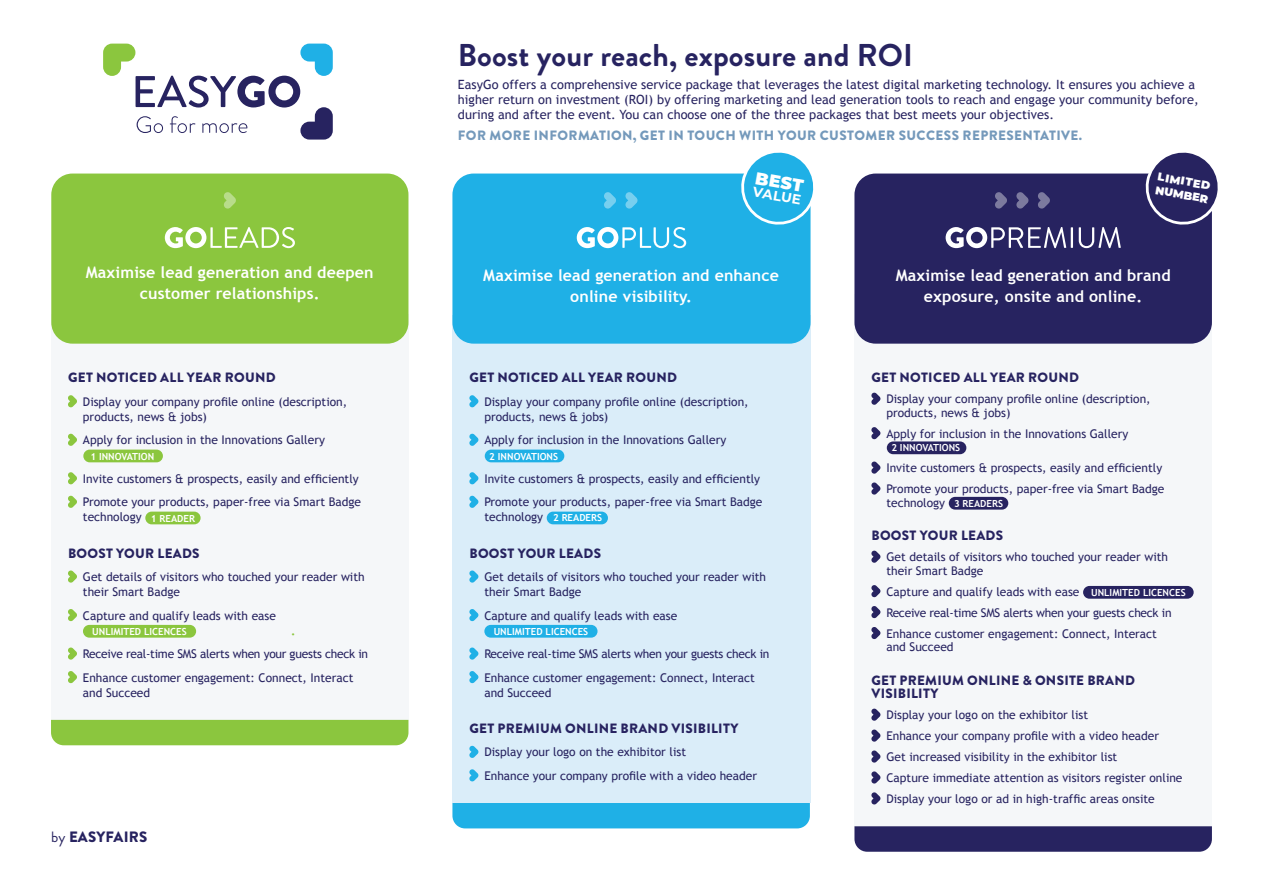
<style>
.page{position:relative;width:1263px;height:893px;background:#fff}
.page>*{position:absolute;margin:0;border:0;box-sizing:border-box;transform-origin:0 0}
.t1{font:700 31.5px "Brandon Grotesque";letter-spacing:.005em;color:#272360}
.t2{font:900 17.4px "Montserrat";color:#fff}
.t3{font:700 15.9px/21.3px "Trebuchet MS";letter-spacing:.01em;color:#fff;text-align:center}
.t4{font:900 15px "Brandon Grotesque";letter-spacing:.01em;color:#272360}
.t5{font:700 13.65px "Montserrat";color:#fff}
.t6{font:900 13.5px/13.5px "Brandon Grotesque";letter-spacing:.02em;color:#272360}
.t7{font:900 13.5px "Brandon Grotesque";letter-spacing:.03em;color:#7499bb}
.t8{font:12.75px/15px "Trebuchet MS";letter-spacing:.005em;color:#272360}
.t9{font:12px/21px "Trebuchet MS";color:#272360}
.t10{font:700 12px "Trebuchet MS";color:#8bc63e}
.t11{font:900 11.25px/13.5px "Montserrat";color:#fff}
.t12{font:700 9.75px "Trebuchet MS";color:#fff}
.s1{font-weight:700;font-size:9.75px;color:#fff}
.s2{font-weight:400}
</style>
<div class="page">
<div style="left:452px;top:327px;width:358px;height:476px;background:#daedf9"></div>
<div style="left:51px;top:327px;width:357px;height:393px;background:#f5f7f9"></div>
<div style="left:854px;top:174px;width:358px;height:170px;background:#272360;border-radius:21px"></div>
<svg style="left:469px;top:395px;width:10px;height:13px"></svg>
<svg style="left:469px;top:433px;width:10px;height:13px"></svg>
<div style="left:485px;top:450px;width:79px;height:12px;background:#1fb0e6;border-radius:6px"></div>
<svg style="left:469px;top:472px;width:10px;height:13px"></svg>
<svg style="left:469px;top:495px;width:10px;height:13px"></svg>
<div style="left:547px;top:512px;width:61px;height:12px;background:#1fb0e6;border-radius:6px"></div>
<svg style="left:469px;top:570px;width:10px;height:13px"></svg>
<svg style="left:469px;top:609px;width:10px;height:12px"></svg>
<div style="left:484px;top:625px;width:113px;height:13px;background:#1fb0e6;border-radius:6px"></div>
<svg style="left:469px;top:647px;width:10px;height:13px"></svg>
<svg style="left:469px;top:671px;width:10px;height:12px"></svg>
<svg style="left:469px;top:745px;width:10px;height:13px"></svg>
<svg style="left:469px;top:769px;width:10px;height:13px"></svg>
<div style="left:452px;top:174px;width:358px;height:170px;background:#1fb0e6;border-radius:21px"></div>
<svg style="left:604px;top:192px;width:12px;height:17px"></svg>
<svg style="left:625px;top:192px;width:13px;height:17px"></svg>
<svg style="left:577px;top:227px;width:109px;height:21px"></svg>
<svg style="left:68px;top:395px;width:9px;height:13px"></svg>
<svg style="left:68px;top:433px;width:9px;height:13px"></svg>
<div style="left:83px;top:450px;width:80px;height:12px;background:#8bc63e;border-radius:6px"></div>
<svg style="left:68px;top:472px;width:9px;height:13px"></svg>
<svg style="left:68px;top:495px;width:9px;height:13px"></svg>
<div style="left:145px;top:512px;width:56px;height:12px;background:#8bc63e;border-radius:6px"></div>
<svg style="left:68px;top:570px;width:9px;height:13px"></svg>
<svg style="left:68px;top:609px;width:9px;height:12px"></svg>
<div style="left:83px;top:625px;width:113px;height:13px;background:#8bc63e;border-radius:6px"></div>
<svg style="left:68px;top:647px;width:9px;height:13px"></svg>
<svg style="left:68px;top:671px;width:9px;height:12px"></svg>
<div style="left:51px;top:174px;width:357px;height:170px;background:#8bc63e;border-radius:21px"></div>
<svg style="left:224px;top:192px;width:12px;height:17px"></svg>
<svg style="left:165px;top:227px;width:130px;height:21px"></svg>
<svg style="left:871px;top:392px;width:10px;height:13px"></svg>
<svg style="left:871px;top:427px;width:10px;height:12px"></svg>
<div style="left:887px;top:441px;width:79px;height:13px;background:#272360;border-radius:6px"></div>
<svg style="left:871px;top:461px;width:10px;height:13px"></svg>
<svg style="left:871px;top:482px;width:10px;height:13px"></svg>
<div style="left:949px;top:497px;width:59px;height:13px;background:#272360;border-radius:6px"></div>
<svg style="left:871px;top:550px;width:10px;height:13px"></svg>
<svg style="left:871px;top:585px;width:10px;height:12px"></svg>
<div style="left:1083px;top:586px;width:111px;height:13px;background:#272360;border-radius:6px"></div>
<svg style="left:871px;top:606px;width:10px;height:12px"></svg>
<svg style="left:871px;top:627px;width:10px;height:12px"></svg>
<svg style="left:871px;top:708px;width:10px;height:13px"></svg>
<svg style="left:871px;top:729px;width:10px;height:13px"></svg>
<svg style="left:871px;top:750px;width:10px;height:13px"></svg>
<svg style="left:871px;top:771px;width:10px;height:13px"></svg>
<svg style="left:871px;top:792px;width:10px;height:13px"></svg>
<svg style="left:946px;top:227px;width:120px;height:21px"></svg>
<hr style="left:1071px;top:227px;width:2px;height:21px;background:#fff">
<svg style="left:1079px;top:227px;width:42px;height:21px"></svg>
<svg style="left:995px;top:192px;width:12px;height:17px"></svg>
<svg style="left:1016px;top:192px;width:13px;height:17px"></svg>
<svg style="left:1038px;top:192px;width:12px;height:17px"></svg>
<svg style="left:103px;top:44px;width:230px;height:96px"></svg>
<div style="left:51px;top:720px;width:357px;height:25px;background:#8bc63e"></div>
<div style="left:452px;top:803px;width:358px;height:25px;background:#1fb0e6"></div>
<svg style="left:854px;top:826px;width:358px;height:26px;background:#2d2964"></svg>
<svg style="left:736px;top:152px;width:78px;height:74px"></svg>
<svg style="left:1141px;top:152px;width:77px;height:74px"></svg>
<h3 class="t3" style="left:86px;top:262px;width:289px">Maximise lead generation and deepen customer relationships.</h3>
<p class="t6" style="left:68px;top:371px;width:209px">GET NOTICED ALL YEAR ROUND</p>
<p class="t9" style="left:83px;top:394px;width:266px;line-height:15px">Display your company profile online (description, products, news &amp; jobs)</p>
<p class="t9" style="left:83px;top:430px;width:243px">Apply for inclusion in the Innovations Gallery</p>
<p class="t12" style="left:90px;top:450px;width:65px">1 INNOVATION</p>
<p class="t9" style="left:83px;top:467px;width:280px;line-height:23.5px">Invite customers &amp; prospects, easily and efficiently<br>Promote your products, paper-free via Smart Badge</p>
<p class="t9" style="left:83px;top:507px;width:114px">technology <span class="s1">1 READER</span></p>
<p class="t6" style="left:68px;top:546px;width:133px">BOOST YOUR LEADS</p>
<p class="t9" style="left:83px;top:569px;width:283px;line-height:15px">Get details of visitors who touched your reader with their Smart Badge</p>
<p class="t9" style="left:83px;top:605px;width:195px">Capture and qualify leads with ease</p>
<p class="t12" style="left:92px;top:625px;width:96px">UNLIMITED LICENCES</p>
<p class="t10" style="left:291px;top:623px;width:6px">.</p>
<p class="t9" style="left:83px;top:642px;width:287px;line-height:23.5px">Receive real-time SMS alerts when your guests check in<br>Enhance customer engagement: Connect, Interact</p>
<p class="t9" style="left:83px;top:682px;width:69px">and Succeed</p>
<p class="t4" style="left:51px;top:826px;width:98px"><span class="s2">by</span> EASYFAIRS</p>
<h1 class="t1" style="left:458px;top:33px;width:457px">Boost your reach, exposure and ROI</h1>
<p class="t8" style="left:458px;top:77px;width:742px">EasyGo offers a comprehensive service package that leverages the latest digital marketing technology. It ensures you achieve a higher return on investment (ROI) by offering marketing and lead generation tools to reach and engage your community before, during and after the event. You can choose one of the three packages that best meets your objectives.</p>
<p class="t7" style="left:458px;top:126px;width:626px">FOR MORE INFORMATION, GET IN TOUCH WITH YOUR CUSTOMER SUCCESS REPRESENTATIVE.</p>
<h2 class="t2" style="left:758px;top:165px;width:50px;rotate:10deg">BEST</h2>
<p class="t5" style="left:755px;top:182px;width:50px;rotate:10deg">VALUE</p>
<p class="t11" style="left:1159px;top:169px;width:55px;rotate:10deg">LIMITED<br>NUMBER</p>
<h3 class="t3" style="left:483px;top:264px;width:297px">Maximise lead generation and enhance online visibility.</h3>
<p class="t6" style="left:469px;top:371px;width:209px">GET NOTICED ALL YEAR ROUND</p>
<p class="t9" style="left:484px;top:394px;width:266px;line-height:15px">Display your company profile online (description, products, news &amp; jobs)</p>
<p class="t9" style="left:484px;top:430px;width:243px">Apply for inclusion in the Innovations Gallery</p>
<p class="t12" style="left:489px;top:450px;width:70px">2 INNOVATIONS</p>
<p class="t9" style="left:484px;top:467px;width:280px;line-height:23.5px">Invite customers &amp; prospects, easily and efficiently<br>Promote your products, paper-free via Smart Badge</p>
<p class="t9" style="left:484px;top:507px;width:119px">technology <span class="s1">2 READERS</span></p>
<p class="t6" style="left:469px;top:546px;width:133px">BOOST YOUR LEADS</p>
<p class="t9" style="left:484px;top:569px;width:283px;line-height:15px">Get details of visitors who touched your reader with their Smart Badge</p>
<p class="t9" style="left:484px;top:605px;width:195px">Capture and qualify leads with ease</p>
<p class="t12" style="left:494px;top:625px;width:96px">UNLIMITED LICENCES</p>
<p class="t9" style="left:484px;top:642px;width:287px;line-height:23.5px">Receive real-time SMS alerts when your guests check in<br>Enhance customer engagement: Connect, Interact</p>
<p class="t9" style="left:484px;top:682px;width:69px">and Succeed</p>
<p class="t6" style="left:469px;top:722px;width:271px">GET PREMIUM ONLINE BRAND VISIBILITY</p>
<p class="t9" style="left:484px;top:740px;width:274px;line-height:23.5px">Display your logo on the exhibitor list<br>Enhance your company profile with a video header</p>
<h3 class="t3" style="left:896px;top:264px;width:276px">Maximise lead generation and brand exposure, onsite and online.</h3>
<p class="t6" style="left:871px;top:371px;width:209px">GET NOTICED ALL YEAR ROUND</p>
<p class="t9" style="left:886px;top:392px;width:266px;line-height:13.5px">Display your company profile online (description, products, news &amp; jobs)</p>
<p class="t9" style="left:886px;top:423px;width:243px">Apply for inclusion in the Innovations Gallery</p>
<p class="t12" style="left:891px;top:442px;width:70px">2 INNOVATIONS</p>
<p class="t9" style="left:886px;top:458px;width:280px">Invite customers &amp; prospects, easily and efficiently<br>Promote your products, paper-free via Smart Badge</p>
<p class="t9" style="left:886px;top:492px;width:118px">technology <span class="s1">3 READERS</span></p>
<p class="t6" style="left:871px;top:529px;width:133px">BOOST YOUR LEADS</p>
<p class="t9" style="left:886px;top:550px;width:283px;line-height:13.5px">Get details of visitors who touched your reader with their Smart Badge</p>
<p class="t9" style="left:886px;top:581px;width:301px">Capture and qualify leads with ease <span class="s1">UNLIMITED LICENCES<br></span>Receive real-time SMS alerts when your guests check in<br>Enhance customer engagement: Connect, Interact</p>
<p class="t9" style="left:886px;top:636px;width:69px">and Succeed</p>
<p class="t6" style="left:871px;top:674px;width:265px">GET PREMIUM ONLINE &amp; ONSITE BRAND<br>VISIBILITY</p>
<p class="t9" style="left:886px;top:705px;width:298px">Display your logo on the exhibitor list<br>Enhance your company profile with a video header<br>Get increased visibility in the exhibitor list<br>Capture immediate attention as visitors register online Display your logo or ad in high-traffic areas onsite</p>
</div>
